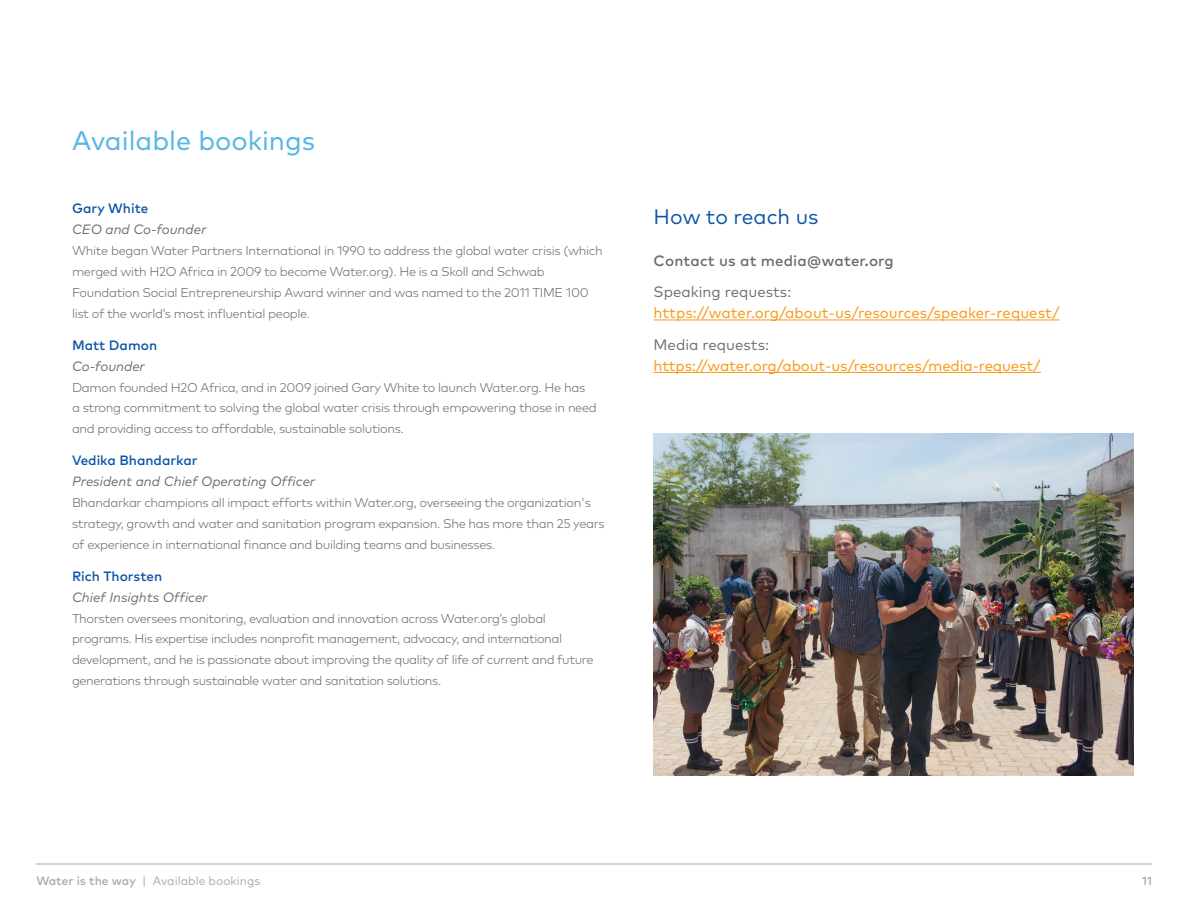
<style>
.page{position:relative;width:1188px;height:918px;background:#fff}
.page>*{position:absolute;margin:0;border:0;box-sizing:border-box;transform-origin:0 0}
.t1{font:27px "Mark Pro";color:#58b7e7}
.t2{font:21px "Mark Pro";color:#0a54a6}
.t3{font:15px "Mark Pro";letter-spacing:-.01em;color:#f89c1c}
.t4{font:15px "Mark Pro";color:#6c6d70}
.t5{font:500 15px "Mark Pro";letter-spacing:.01em;color:#6c6d70}
.t6{font:italic 13.5px "Mark Pro";color:#6c6d70}
.t7{font:500 13.5px "Mark Pro";color:#0a54a6}
.t8{font:300 12.75px/21px "Mark Pro";letter-spacing:-.025em;color:#6c6d70}
.t9{font:12px "Mark Pro";color:#a8a9ad}
.t10{font:500 12px "Mark Pro";color:#a8a9ad}
.s1{font-weight:500}
</style>
<div class="page">
<hr style="left:36px;top:864px;width:1116px;height:1px;background:#a8a9ad">
<hr style="left:654px;top:319px;width:406px;height:1px;background:#f89c1c">
<hr style="left:654px;top:372px;width:387px;height:1px;background:#f89c1c">
<img style="left:654px;top:434px;width:480px;height:341px">
<h1 class="t1" style="left:72px;top:120px;width:245px">Available bookings</h1>
<p class="t7" style="left:72px;top:198px;width:78px">Gary White</p>
<p class="t6" style="left:72px;top:219px;width:136px">CEO and Co-founder</p>
<p class="t8" style="left:72px;top:239px;width:532px">White began Water Partners International in 1990 to address the global water crisis (which merged with H2O Africa in 2009 to become Water.org). He is a Skoll and Schwab Foundation Social Entrepreneurship Award winner and was named to the 2011 TIME 100 list of the world’s most influential people.</p>
<p class="t7" style="left:72px;top:335px;width:87px">Matt Damon</p>
<p class="t6" style="left:72px;top:356px;width:75px">Co-founder</p>
<p class="t8" style="left:72px;top:375px;width:526px">Damon founded H2O Africa, and in 2009 joined Gary White to launch Water.org. He has<br>a strong commitment to solving the global water crisis through empowering those in need and providing access to affordable, sustainable solutions.</p>
<p class="t7" style="left:72px;top:450px;width:127px">Vedika Bhandarkar</p>
<p class="t6" style="left:72px;top:471px;width:245px">President and Chief Operating Officer</p>
<p class="t8" style="left:72px;top:491px;width:534px">Bhandarkar champions all impact efforts within Water.org, overseeing the organization's strategy, growth and water and sanitation program expansion. She has more than 25 years of experience in international finance and building teams and businesses.</p>
<p class="t7" style="left:72px;top:566px;width:92px">Rich Thorsten</p>
<p class="t6" style="left:72px;top:587px;width:137px">Chief Insights Officer</p>
<p class="t8" style="left:72px;top:606px;width:523px">Thorsten oversees monitoring, evaluation and innovation across Water.org’s global programs. His expertise includes nonprofit management, advocacy, and international development, and he is passionate about improving the quality of life of current and future generations through sustainable water and sanitation solutions.</p>
<h2 class="t2" style="left:654px;top:200px;width:166px">How to reach us</h2>
<p class="t5" style="left:654px;top:249px;width:242px">Contact us at media@water.org</p>
<p class="t4" style="left:654px;top:280px;width:139px">Speaking requests:</p>
<p class="t3" style="left:654px;top:301px;width:407px">https://water.org/about-us/resources/speaker-request/</p>
<p class="t4" style="left:654px;top:333px;width:117px">Media requests:</p>
<p class="t3" style="left:654px;top:354px;width:389px">https://water.org/about-us/resources/media-request/</p>
<p class="t9" style="left:36px;top:872px;width:226px"><span class="s1">Water is the way</span> | Available bookings</p>
<p class="t10" style="left:1142px;top:872px;width:11px">11</p>
</div>
